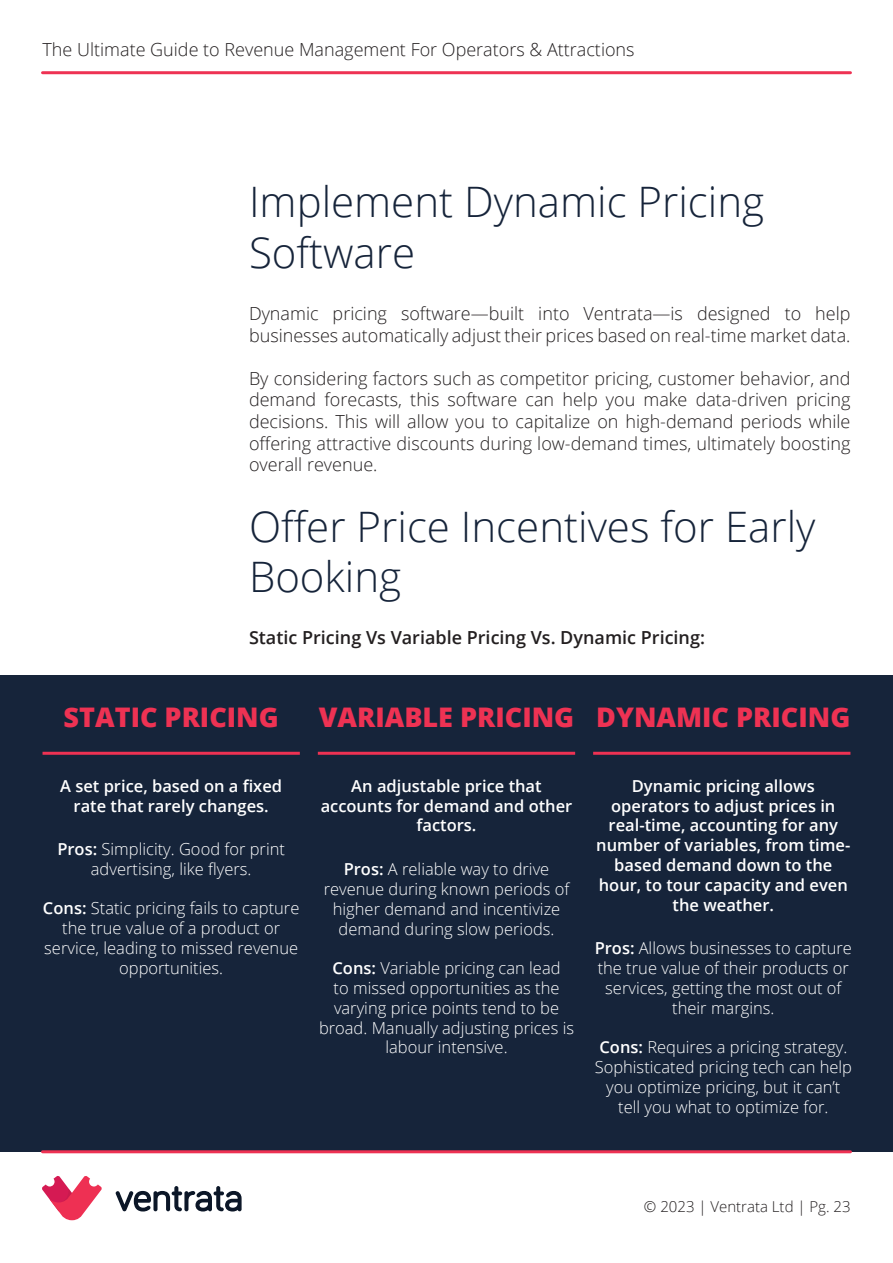
<style>
.page{position:relative;width:893px;height:1263px;background:#fff}
.page>*{position:absolute;margin:0;border:0;box-sizing:border-box;transform-origin:0 0}
.t1{font:300 42px/50.4px "Open Sans";color:#16243a}
.t2{font:800 27px "Open Sans";color:#ee3253}
.t3{font:300 18px/21.6px "Open Sans";color:#231f20}
.t4{font:600 18px "Open Sans";color:#231f20}
.t5{font:300 16.5px/19.8px "Open Sans";color:#fff;text-align:center}
.t6{font:600 16.5px/19.8px "Open Sans";color:#fff;text-align:center}
.t7{font:300 15px "Open Sans";color:#231f20}
.s1{font-weight:600}
</style>
<div class="page">
<div style="left:0;top:675px;width:893px;height:477px;background:#16243a"></div>
<hr style="left:43px;top:1150px;width:807px;height:3px;background:#ee3253">
<hr style="left:43px;top:71px;width:807px;height:3px;background:#ee3253">
<svg style="left:42px;top:1176px;width:60px;height:44px"></svg>
<svg style="left:116px;top:1186px;width:126px;height:25px"></svg>
<hr style="left:43px;top:752px;width:257px;height:3px;background:#ee3253">
<hr style="left:318px;top:752px;width:257px;height:3px;background:#ee3253">
<hr style="left:593px;top:752px;width:257px;height:3px;background:#ee3253">
<p class="t3" style="left:43px;top:38px;width:594px">The Ultimate Guide to Revenue Management For Operators &amp; Attractions</p>
<h1 class="t1" style="left:249px;top:176px;width:517px">Implement Dynamic Pricing<br>Software</h1>
<p class="t3" style="left:249px;top:302px;width:603px">Dynamic pricing software—built into Ventrata—is designed to help businesses automatically adjust their prices based on real-time market data.</p>
<p class="t3" style="left:249px;top:367px;width:603px;text-align:justify">By considering factors such as competitor pricing, customer behavior, and demand forecasts, this software can help you make data-driven pricing decisions. This will allow you to capitalize on high-demand periods while offering attractive discounts during low-demand times, ultimately boosting overall revenue.</p>
<h1 class="t1" style="left:249px;top:500px;width:568px">Offer Price Incentives for Early<br>Booking</h1>
<p class="t4" style="left:249px;top:625px;width:457px">Static Pricing Vs Variable Pricing Vs. Dynamic Pricing:</p>
<h2 class="t2" style="left:64px;top:697px;width:217px">STATIC PRICING</h2>
<h2 class="t2" style="left:319px;top:697px;width:533px">VARIABLE PRICING DYNAMIC PRICING</h2>
<p class="t6" style="left:60px;top:775px;width:224px">A set price, based on a fixed rate that rarely changes.</p>
<p class="t6" style="left:321px;top:775px;width:253px">An adjustable price that accounts for demand and other factors.</p>
<p class="t6" style="left:596px;top:775px;width:256px">Dynamic pricing allows operators to adjust prices in real-time, accounting for any number of variables, from time&shy;based demand down to the hour, to tour capacity and even the weather.</p>
<p class="t5" style="left:57px;top:838px;width:229px"><span class="s1">Pros:</span> Simplicity. Good for print advertising, like flyers.</p>
<p class="t5" style="left:43px;top:898px;width:258px"><span class="s1">Cons:</span> Static pricing fails to capture the true value of a product or service, leading to missed revenue opportunities.</p>
<p class="t5" style="left:324px;top:859px;width:247px"><span class="s1">Pros:</span> A reliable way to drive revenue during known periods of higher demand and incentivize demand during slow periods.</p>
<p class="t5" style="left:319px;top:958px;width:257px"><span class="s1">Cons:</span> Variable pricing can lead<br>to missed opportunities as the varying price points tend to be broad. Manually adjusting prices is labour intensive.</p>
<p class="t5" style="left:595px;top:938px;width:259px"><span class="s1">Pros:</span> Allows businesses to capture the true value of their products or services, getting the most out of their margins.</p>
<p class="t5" style="left:595px;top:1037px;width:259px"><span class="s1">Cons:</span> Requires a pricing strategy.<br>Sophisticated pricing tech can help you optimize pricing, but it can’t tell you what to optimize for.</p>
<p class="t7" style="left:644px;top:1196px;width:208px">© 2023 | Ventrata Ltd | Pg. 23</p>
</div>
